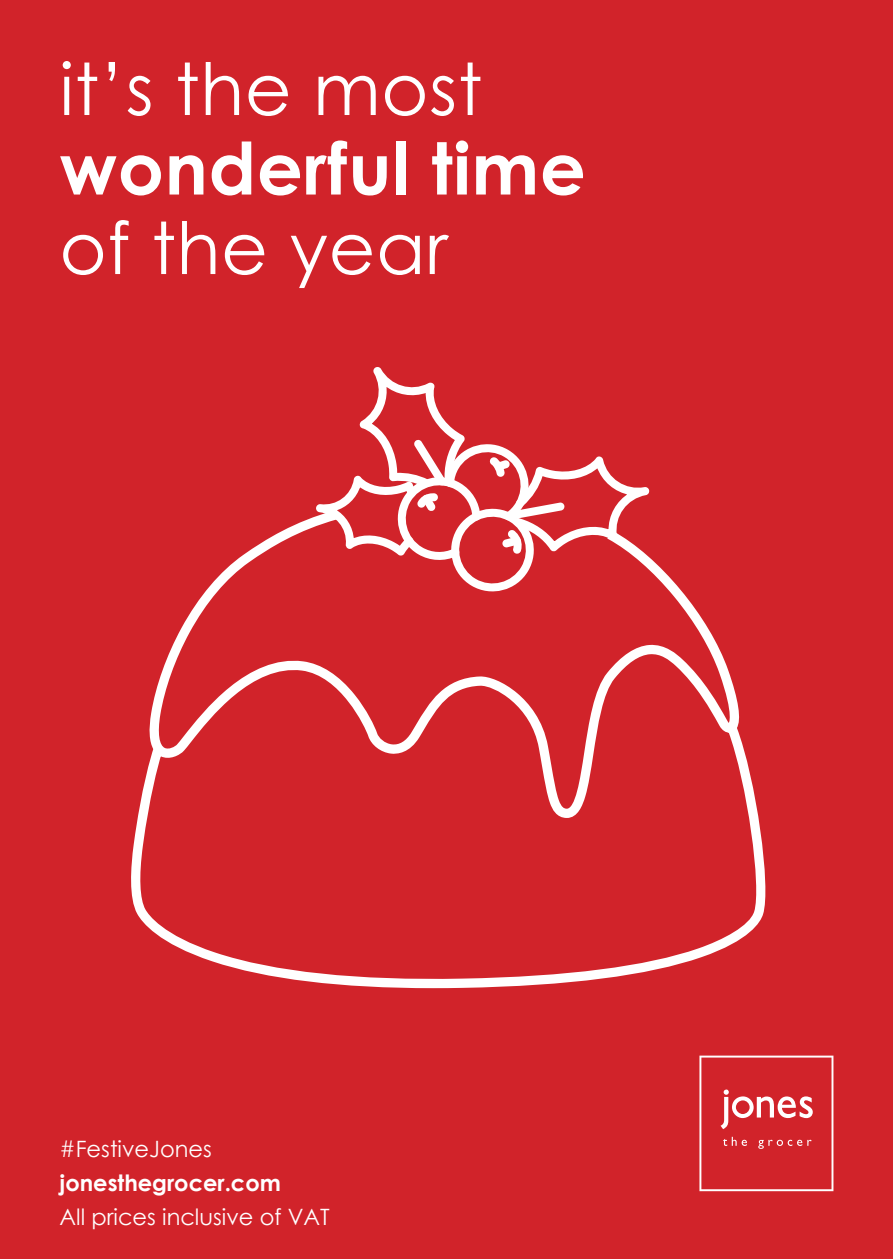
<style>
.page{position:relative;width:893px;height:1259px;background:#fff}
.page>*{position:absolute;margin:0;border:0;box-sizing:border-box;transform-origin:0 0}
.t1{font:700 72px/79.5px "Century Gothic";letter-spacing:.01em;color:#fff}
.t2{font:72px "Century Gothic";letter-spacing:.01em;color:#fff}
.t3{font:22.5px "Century Gothic";color:#fff}
.t4{font:700 22.5px "Century Gothic";color:#fff}
.s1{font-weight:400}
</style>
<div class="page">
<div style="left:0;top:0;width:893px;height:1254px;background:#d1232a"></div>
<svg style="left:129px;top:508px;width:643px;height:481px;background:#d5363d"></svg>
<p class="t1" style="left:60px;top:46px;width:528px"><span class="s1">s’i t the most </span>wonderful time</p>
<p class="t2" style="left:60px;top:198px;width:390px">of the year</p>
<p class="t3" style="left:60px;top:1132px;width:154px">#FestiveJones</p>
<p class="t4" style="left:60px;top:1165px;width:223px">jonesthegrocer.com</p>
<p class="t3" style="left:60px;top:1201px;width:272px">All prices inclusive of VAT</p>
</div>
